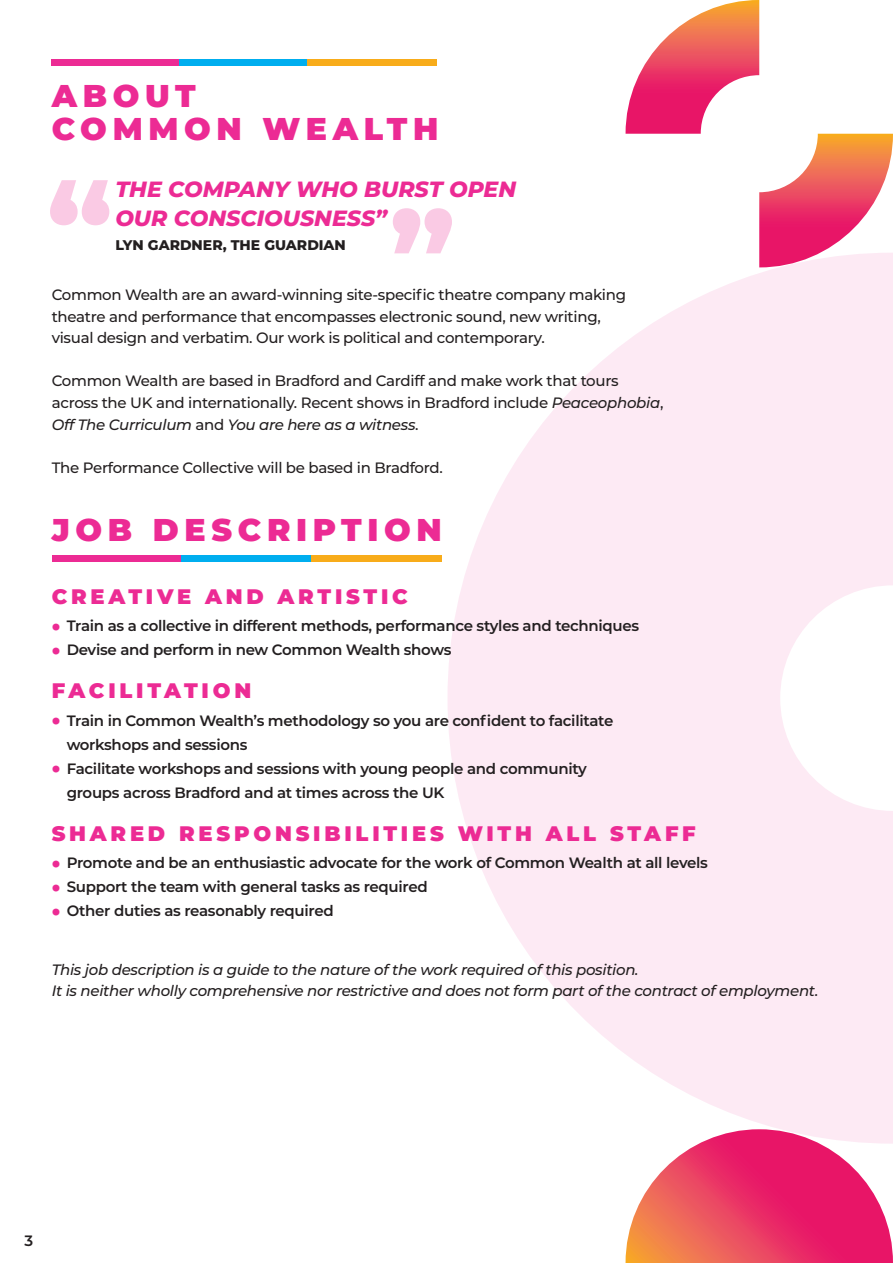
<style>
.page{position:relative;width:893px;height:1263px;background:#fff}
.page>*{position:absolute;margin:0;border:0;box-sizing:border-box;transform-origin:0 0}
.t1{font:900 31.5px/33.3px "Montserrat";letter-spacing:.18em;color:#ec2b94}
.t2{font:italic 800 22.05px/28.8px "Montserrat";color:#ec2b94}
.t3{font:900 21px/24px "Montserrat";letter-spacing:.18em;color:#ec2b94}
.t4{font:600 15px/24px "Montserrat";letter-spacing:-.02em;color:#231f20}
.t5{font:500 15px/21.6px "Montserrat";letter-spacing:-.02em;color:#231f20}
.t6{font:italic 500 15px/21.6px "Montserrat";letter-spacing:-.02em;color:#231f20}
.t7{font:800 13.95px "Montserrat";color:#231f20}
.s1{font-style:italic}
</style>
<div class="page">
<svg style="left:448px;top:267px;width:445px;height:862px;fill:#fdeaf4"></svg>
<svg style="left:780px;top:585px;width:113px;height:226px"></svg>
<div style="left:52px;top:60px;width:129px;height:6px;background:#ec2b94"></div>
<div style="left:180px;top:60px;width:129px;height:6px;background:#00aeef"></div>
<div style="left:308px;top:60px;width:129px;height:6px;background:#f8ac1a"></div>
<div style="left:52px;top:555px;width:130px;height:6px;background:#ec2b94"></div>
<div style="left:181px;top:555px;width:131px;height:6px;background:#00aeef"></div>
<div style="left:311px;top:555px;width:131px;height:6px;background:#f8ac1a"></div>
<svg style="left:626px;top:0;width:267px;height:267px"></svg>
<div style="left:701px;top:75px;width:117px;height:117px;background:#fff;border-radius:50%"></div>
<svg style="left:50px;top:180px;width:59px;height:45px"></svg>
<svg style="left:393px;top:208px;width:59px;height:45px"></svg>
<svg style="left:626px;top:1129px;width:267px;height:134px"></svg>
<h1 class="t1" style="left:52px;top:77px;width:388px">ABOUT<br>COMMON WEALTH</h1>
<h2 class="t2" style="left:115px;top:173px;width:402px">THE COMPANY WHO BURST OPEN<br>OUR CONSCIOUSNESS”</h2>
<p class="t7" style="left:115px;top:234px;width:232px">LYN GARDNER, THE GUARDIAN</p>
<p class="t5" style="left:52px;top:283px;width:576px">Common Wealth are an award-winning site-specific theatre company making theatre and performance that encompasses electronic sound, new writing, visual design and verbatim. Our work is political and contemporary.</p>
<p class="t5" style="left:52px;top:370px;width:613px">Common Wealth are based in Bradford and Cardiff and make work that tours across the UK and internationally. Recent shows in Bradford include <span class="s1">Peaceophobia</span>,<br><span class="s1">Off The Curriculum</span> and <span class="s1">You are here as a witness</span>.</p>
<p class="t5" style="left:52px;top:456px;width:393px">The Performance Collective will be based in Bradford.</p>
<h1 class="t1" style="left:52px;top:511px;width:392px">JOB DESCRIPTION</h1>
<h3 class="t3" style="left:52px;top:583px;width:358px">CREATIVE AND ARTISTIC</h3>
<p class="t4" style="left:67px;top:613px;width:574px">Train as a collective in different methods, performance styles and techniques<br>Devise and perform in new Common Wealth shows</p>
<h3 class="t3" style="left:52px;top:612px;width:10px">• •</h3>
<h3 class="t3" style="left:52px;top:677px;width:201px">FACILITATION</h3>
<p class="t4" style="left:67px;top:708px;width:548px">Train in Common Wealth’s methodology so you are confident to facilitate workshops and sessions<br>Facilitate workshops and sessions with young people and community groups across Bradford and at times across the UK</p>
<h3 class="t3" style="left:52px;top:706px;width:10px">•</h3>
<h3 class="t3" style="left:52px;top:754px;width:10px">•</h3>
<h3 class="t3" style="left:52px;top:820px;width:646px">SHARED RESPONSIBILITIES WITH ALL STAFF</h3>
<p class="t4" style="left:67px;top:850px;width:643px">Promote and be an enthusiastic advocate for the work of Common Wealth at all levels<br>Support the team with general tasks as required<br>Other duties as reasonably required</p>
<h3 class="t3" style="left:52px;top:849px;width:10px;text-align:justify">• • •</h3>
<p class="t6" style="left:52px;top:958px;width:768px">This job description is a guide to the nature of the work required of this position.<br>It is neither wholly comprehensive nor restrictive and does not form part of the contract of employment.</p>
<p class="t4" style="left:24px;top:1228px;width:10px">3</p>
</div>
